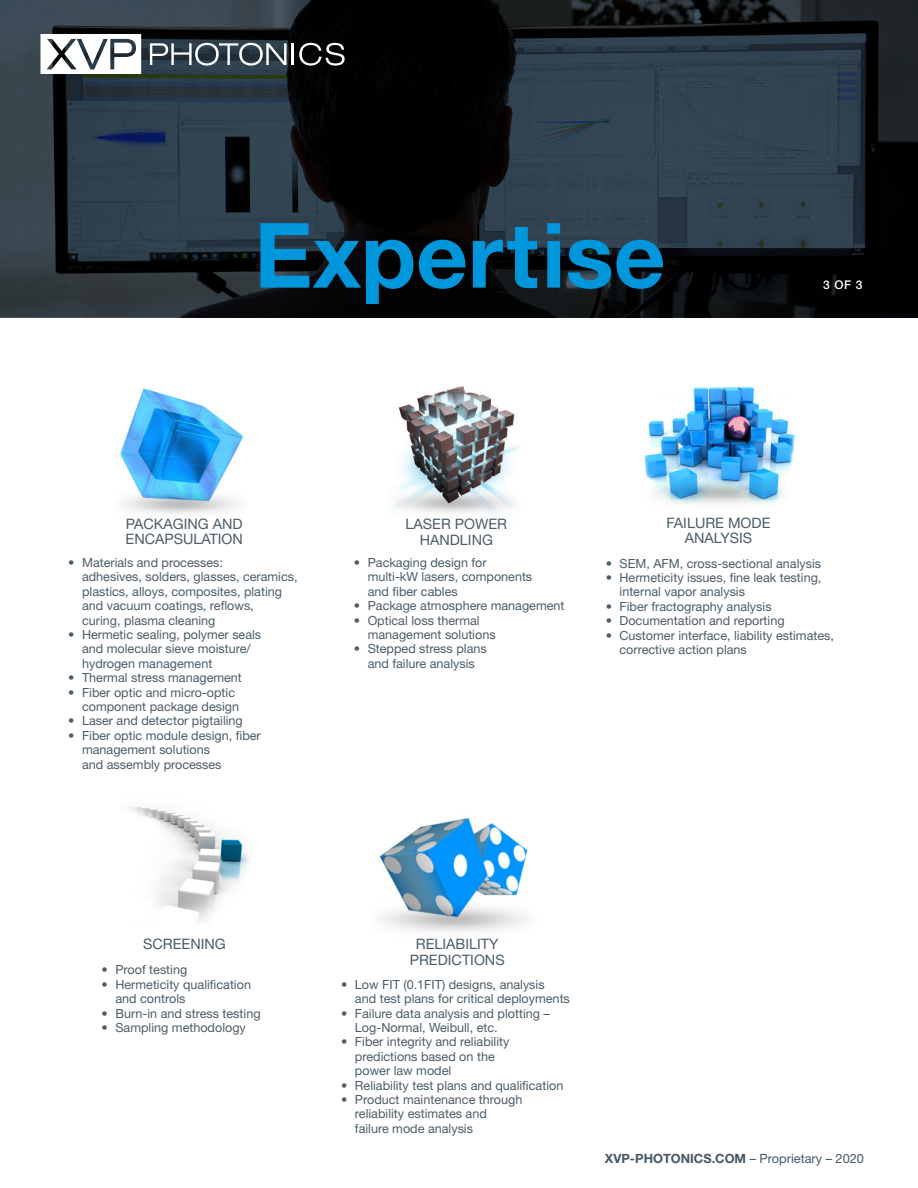
<style>
.page{position:relative;width:918px;height:1188px;background:#fff}
.page>*{position:absolute;margin:0;border:0;box-sizing:border-box;transform-origin:0 0}
.t1{font:700 90.15px "Helvetica Neue LT Std";color:#0096db}
.t2{font:14.4px "Helvetica Neue LT Std";color:#4b5d69}
.t3{font:700 12.75px "Helvetica Neue LT Std";color:#475865}
.t4{font:12.6px/14.4px "Helvetica Neue LT Std";color:#4b5d69}
.t5{font:500 12px "Helvetica Neue LT Std";color:#fff}
.s1{font-weight:400}
</style>
<div class="page">
<img style="left:644px;top:386px;width:151px;height:119px">
<img style="left:379px;top:815px;width:149px;height:117px">
<img style="left:128px;top:806px;width:121px;height:116px">
<img style="left:120px;top:388px;width:123px;height:126px">
<img style="left:392px;top:386px;width:127px;height:129px">
<svg style="left:0;top:0;width:918px;height:318px"></svg>
<svg style="left:40px;top:34px;width:101px;height:40px"></svg>
<svg style="left:150px;top:43px;width:137px;height:23px"></svg>
<hr style="left:292px;top:43px;width:2px;height:22px;background:#fff">
<svg style="left:299px;top:43px;width:46px;height:23px"></svg>
<p class="t1" style="left:254px;top:200px;width:413px">Expertise</p>
<p class="t5" style="left:823px;top:278px;width:41px">3 OF 3</p>
<p class="t2" style="left:126px;top:515px;width:118px">PACKAGING AND</p>
<p class="t2" style="left:126px;top:531px;width:119px">ENCAPSULATION</p>
<p class="t4" style="left:82px;top:555px;width:217px;text-indent:-14px">• Materials and processes:<br>adhesives, solders, glasses, ceramics, plastics, alloys, composites, plating and vacuum coatings, reflows,<br>curing, plasma cleaning</p>
<p class="t4" style="left:82px;top:627px;width:181px;text-indent:-14px">• Hermetic sealing, polymer seals and molecular sieve moisture/ hydrogen management</p>
<p class="t4" style="left:68px;top:670px;width:175px">• Thermal stress management</p>
<p class="t4" style="left:82px;top:685px;width:159px;text-indent:-14px">• Fiber optic and micro-optic component package design</p>
<p class="t4" style="left:68px;top:714px;width:176px">• Laser and detector pigtailing</p>
<p class="t4" style="left:82px;top:728px;width:180px;text-indent:-14px">• Fiber optic module design, fiber management solutions<br>and assembly processes</p>
<p class="t2" style="left:406px;top:515px;width:103px">LASER POWER</p>
<p class="t2" style="left:420px;top:531px;width:75px">HANDLING</p>
<p class="t4" style="left:368px;top:555px;width:166px;text-indent:-14px">• Packaging design for multi-kW lasers, components and fiber cables</p>
<p class="t4" style="left:354px;top:598px;width:212px">• Package atmosphere management</p>
<p class="t4" style="left:368px;top:613px;width:129px;text-indent:-14px">• Optical loss thermal management solutions</p>
<p class="t4" style="left:354px;top:641px;width:134px;text-align:center">• Stepped stress plans and failure analysis</p>
<p class="t2" style="left:667px;top:514px;width:106px">FAILURE MODE</p>
<p class="t2" style="left:685px;top:530px;width:69px">ANALYSIS</p>
<p class="t4" style="left:606px;top:556px;width:217px">• SEM, AFM, cross-sectional analysis</p>
<p class="t4" style="left:620px;top:570px;width:203px;text-indent:-14px">• Hermeticity issues, fine leak testing, internal vapor analysis</p>
<p class="t4" style="left:606px;top:599px;width:167px">• Fiber fractography analysis</p>
<p class="t4" style="left:606px;top:613px;width:180px">• Documentation and reporting</p>
<p class="t4" style="left:620px;top:628px;width:216px;text-indent:-14px">• Customer interface, liability estimates, corrective action plans</p>
<p class="t2" style="left:143px;top:935px;width:84px">SCREENING</p>
<p class="t4" style="left:102px;top:963px;width:87px">• Proof testing</p>
<p class="t4" style="left:115px;top:977px;width:137px;text-indent:-14px">• Hermeticity qualification and controls</p>
<p class="t4" style="left:102px;top:1006px;width:160px">• Burn-in and stress testing</p>
<p class="t4" style="left:102px;top:1020px;width:146px">• Sampling methodology</p>
<p class="t2" style="left:416px;top:936px;width:84px">RELIABILITY</p>
<p class="t2" style="left:410px;top:951px;width:96px">PREDICTIONS</p>
<p class="t4" style="left:355px;top:977px;width:216px;text-indent:-14px">• Low FIT (0.1FIT) designs, analysis<br>and test plans for critical deployments</p>
<p class="t4" style="left:355px;top:1006px;width:196px;text-indent:-14px">• Failure data analysis and plotting –<br>Log-Normal, Weibull, etc.</p>
<p class="t4" style="left:355px;top:1034px;width:156px;text-indent:-14px">• Fiber integrity and reliability predictions based on the power law model</p>
<p class="t4" style="left:341px;top:1078px;width:224px">• Reliability test plans and qualification</p>
<p class="t4" style="left:355px;top:1092px;width:169px;text-indent:-14px">• Product maintenance through reliability estimates and failure mode analysis</p>
<p class="t3" style="left:605px;top:1150px;width:261px">XVP-PHOTONICS.COM <span class="s1">– Proprietary – 2020</span></p>
</div>
